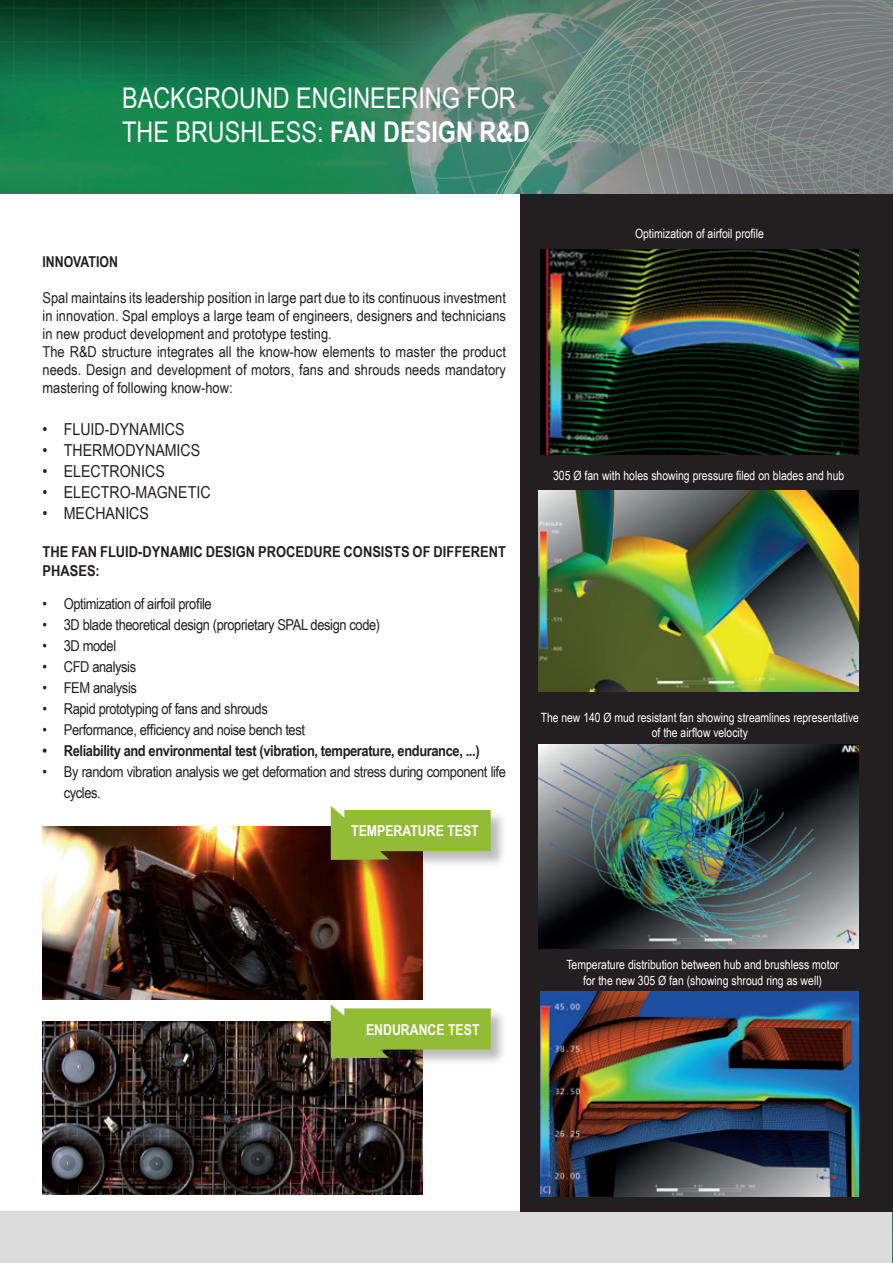
<style>
.page{position:relative;width:893px;height:1263px;background:#fff}
.page>*{position:absolute;margin:0;border:0;box-sizing:border-box;transform-origin:0 0}
.t1{font:28.5px/34.2px "Arial Narrow";color:#fff}
.t2{font:16.5px "Arial Narrow";color:#231f20;scale:1.05 1}
.t3{font:15px/18px "Arial Narrow";color:#231f20;scale:1.05 1}
.t4{font:15px/21px "Arial Narrow";letter-spacing:-.025em;color:#231f20;scale:1.05 1}
.t5{font:700 15px "Arial Narrow";letter-spacing:-.025em;color:#231f20;scale:1.05 1}
.t6{font:700 15px/19.5px "Arial Narrow";color:#231f20;scale:1.05 1}
.t7{font:700 15px "Arial Narrow";color:#fff}
.t8{font:700 15px "Arial Narrow";color:#231f20}
.t9{font:12.75px/15.3px "Arial Narrow";color:#fff;text-align:center}
.s1{font-weight:700}
</style>
<div class="page">
<div style="left:0;top:1211px;width:893px;height:52px;background:#dcdcdd"></div>
<img style="left:0;top:0;width:355px;height:194px">
<svg style="left:355px;top:0;width:538px;height:194px;background:#68857a"></svg>
<div style="left:521px;top:194px;width:372px;height:1017px;background:#231f20"></div>
<img style="left:539px;top:744px;width:320px;height:204px">
<img style="left:539px;top:491px;width:320px;height:200px">
<img style="left:540px;top:991px;width:319px;height:205px">
<img style="left:540px;top:249px;width:318px;height:206px">
<img style="left:43px;top:826px;width:379px;height:173px">
<img style="left:43px;top:1022px;width:379px;height:173px">
<div style="left:331px;top:1006px;width:177px;height:69px;background:#231f20;opacity:.3"></div>
<svg style="left:331px;top:1004px;width:160px;height:54px;background:#9abc4f"></svg>
<div style="left:331px;top:808px;width:177px;height:68px;background:#231f20;opacity:.3"></div>
<svg style="left:331px;top:806px;width:160px;height:54px;background:#9bbb4d"></svg>
<h1 class="t1" style="left:122px;top:79px;width:409px">BACKGROUND ENGINEERING FOR<br>THE BRUSHLESS: <span class="s1">FAN DESIGN R&amp;D</span></h1>
<p class="t8" style="left:43px;top:251px;width:77px">INNOVATION</p>
<p class="t3" style="left:43px;top:288px;width:443px">Spal maintains its leadership position in large part due to its continuous investment in innovation. Spal employs a large team of engineers, designers and technicians in new product development and prototype testing.<br>The R&amp;D structure integrates all the know-how elements to master the product needs. Design and development of motors, fans and shrouds needs mandatory mastering of following know-how:</p>
<p class="t2" style="left:43px;top:417px;width:137px">• FLUID-DYNAMICS</p>
<p class="t2" style="left:43px;top:438px;width:152px">• THERMODYNAMICS</p>
<p class="t2" style="left:43px;top:459px;width:118px">• ELECTRONICS</p>
<p class="t2" style="left:43px;top:480px;width:162px">• ELECTRO-MAGNETIC</p>
<p class="t2" style="left:43px;top:501px;width:103px">• MECHANICS</p>
<p class="t6" style="left:43px;top:541px;width:443px">THE FAN FLUID-DYNAMIC DESIGN PROCEDURE CONSISTS OF DIFFERENT<br>PHASES:</p>
<p class="t4" style="left:43px;top:593px;width:163px">• Optimization of airfoil profile</p>
<p class="t4" style="left:43px;top:614px;width:323px">• 3D blade theoretical design (proprietary SPAL design code)</p>
<p class="t3" style="left:43px;top:636px;width:72px">• 3D model</p>
<p class="t4" style="left:43px;top:656px;width:91px">• CFD analysis</p>
<p class="t4" style="left:43px;top:677px;width:91px">• FEM analysis</p>
<p class="t4" style="left:43px;top:698px;width:216px">• Rapid prototyping of fans and shrouds</p>
<p class="t4" style="left:43px;top:719px;width:251px">• Performance, efficiency and noise bench test</p>
<p class="t5" style="left:43px;top:740px;width:418px">• Reliability and environmental test (vibration, temperature, endurance, ...)</p>
<p class="t4" style="left:64px;top:761px;width:423px;text-indent:-21px">• By random vibration analysis we get deformation and stress during component life cycles.</p>
<p class="t7" style="left:351px;top:820px;width:129px">TEMPERATURE TEST</p>
<p class="t9" style="left:635px;top:226px;width:130px">Optimization of airfoil profile</p>
<p class="t9" style="left:553px;top:467px;width:293px">305 Ø fan with holes showing pressure filed on blades and hub</p>
<p class="t9" style="left:541px;top:709px;width:320px">The new 140 Ø mud resistant fan showing streamlines representative of the airflow velocity</p>
<p class="t7" style="left:366px;top:1018px;width:115px">ENDURANCE TEST</p>
<p class="t9" style="left:566px;top:957px;width:274px">Temperature distribution between hub and brushless motor for the new 305 Ø fan (showing shroud ring as well)</p>
</div>
